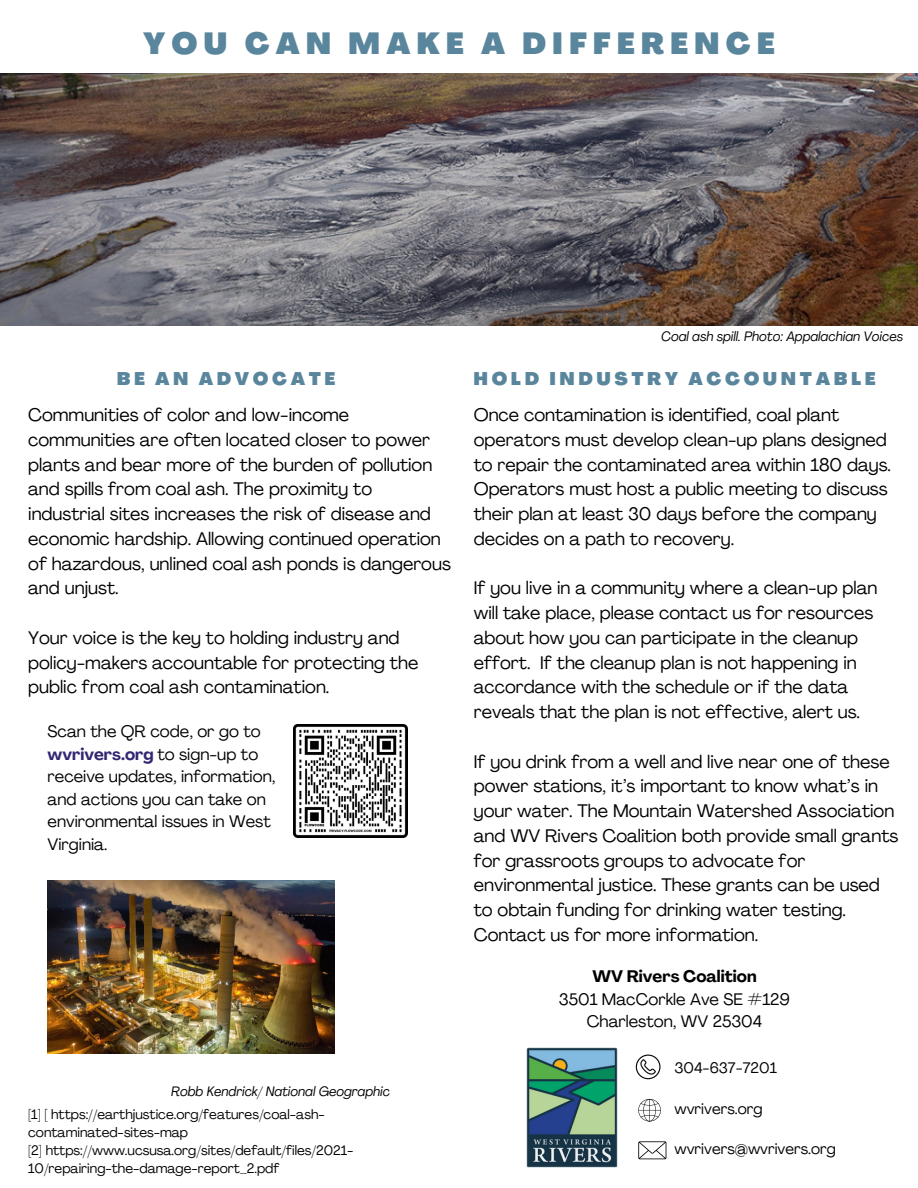
<style>
.page{position:relative;width:918px;height:1188px;background:#fff}
.page>*{position:absolute;margin:0;border:0;box-sizing:border-box;transform-origin:0 0}
.t1{font:900 30px "Agrandir";letter-spacing:.2em;color:#5a869d}
.t2{font:18px/24.8px "Agrandir";color:#000}
.t3{font:900 18px "Agrandir";letter-spacing:.2em;color:#5a869d}
.t4{font:16.5px/22.5px "Agrandir";color:#000;text-align:center}
.t5{font:700 16.5px "Agrandir";color:#000}
.t6{font:15px "Agrandir";color:#000}
.t7{font:13.5px/18px "Agrandir";color:#000}
.t8{font:italic 13.5px "Agrandir";color:#000}
.s1{font-weight:700;color:#332772}
</style>
<div class="page">
<img style="left:526px;top:1047px;width:92px;height:121px">
<svg style="left:638px;top:1099px;width:23px;height:22px"></svg>
<svg style="left:638px;top:1141px;width:28px;height:18px"></svg>
<svg style="left:636px;top:1055px;width:25px;height:24px"></svg>
<img style="left:48px;top:881px;width:286px;height:173px">
<img style="left:0;top:74px;width:918px;height:252px">
<img style="left:293px;top:724px;width:114px;height:114px">
<h1 class="t1" style="left:143px;top:31px;width:633px">YOU CAN MAKE A DIFFERENCE</h1>
<p class="t3" style="left:117px;top:371px;width:220px">BE AN ADVOCATE</p>
<p class="t2" style="left:28px;top:404px;width:424px">Communities of color and low-income communities are often located closer to power plants and bear more of the burden of pollution and spills from coal ash. The proximity to industrial sites increases the risk of disease and economic hardship. Allowing continued operation of hazardous, unlined coal ash ponds is dangerous and unjust.</p>
<p class="t2" style="left:28px;top:627px;width:392px">Your voice is the key to holding industry and policy-makers accountable for protecting the public from coal ash contamination.</p>
<p class="t4" style="left:48px;top:722px;width:229px;text-align:left">Scan the QR code, or go to <span class="s1">wvrivers.org</span> to sign-up to receive updates, information, and actions you can take on environmental issues in West<br>Virginia.</p>
<p class="t8" style="left:171px;top:1086px;width:220px">Robb Kendrick/ National Geographic</p>
<p class="t7" style="left:28px;top:1106px;width:327px">[1] [ https://earthjustice.org/features/coal-ash&shy;contaminated-sites-map<br>[2] https://www.ucsusa.org/sites/default/files/2021- 10/repairing-the-damage-report_2.pdf</p>
<p class="t8" style="left:661px;top:331px;width:243px">Coal ash spill. Photo: Appalachian Voices</p>
<p class="t3" style="left:474px;top:371px;width:403px">HOLD INDUSTRY ACCOUNTABLE</p>
<p class="t2" style="left:474px;top:404px;width:419px">Once contamination is identified, coal plant operators must develop clean-up plans designed to repair the contaminated area within 180 days.<br>Operators must host a public meeting to discuss their plan at least 30 days before the company decides on a path to recovery.</p>
<p class="t2" style="left:474px;top:577px;width:405px">If you live in a community where a clean-up plan will take place, please contact us for resources about how you can participate in the cleanup effort. If the cleanup plan is not happening in accordance with the schedule or if the data reveals that the plan is not effective, alert us.</p>
<p class="t2" style="left:474px;top:751px;width:426px">If you drink from a well and live near one of these power stations, it’s important to know what’s in your water. The Mountain Watershed Association and WV Rivers Coalition both provide small grants for grassroots groups to advocate for environmental justice. These grants can be used to obtain funding for drinking water testing.<br>Contact us for more information.</p>
<p class="t5" style="left:592px;top:970px;width:166px">WV Rivers Coalition</p>
<p class="t4" style="left:559px;top:990px;width:233px">3501 MacCorkle Ave SE #129<br>Charleston, WV 25304</p>
<p class="t6" style="left:675px;top:1062px;width:104px">304-637-7201</p>
<p class="t6" style="left:675px;top:1102px;width:89px">wvrivers.org</p>
<p class="t6" style="left:675px;top:1143px;width:163px">wvrivers@wvrivers.org</p>
</div>
